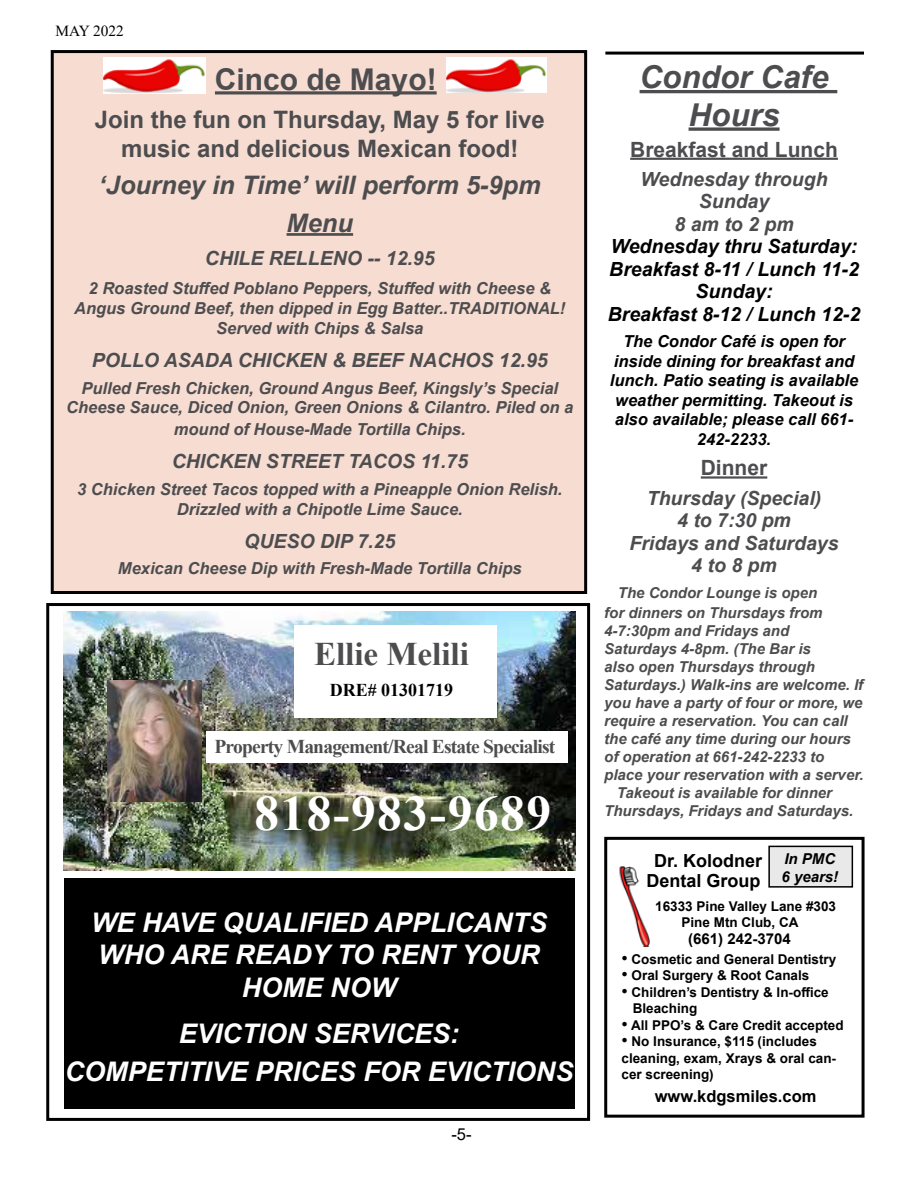
<style>
.page{position:relative;width:918px;height:1188px;background:#fff}
.page>*{position:absolute;margin:0;border:0;box-sizing:border-box;transform-origin:0 0}
.t1{font:700 49.5px "Times New Roman";letter-spacing:.03em;color:#fff}
.t2{font:700 33px "Times New Roman";color:#4d4d4f}
.t3{font:italic 700 31.5px/37.5px "Arial";color:#4d4d4f;text-align:center}
.t4{font:700 30px "Arial";color:#4d4d4f}
.t5{font:italic 700 27px/32.4px "Arial";color:#fff;text-align:center}
.t6{font:italic 700 25.5px/37.3px "Arial";color:#4d4d4f;text-align:center}
.t7{font:700 24px/28.8px "Arial";color:#4d4d4f;text-align:center}
.t8{font:700 21px "Arial";color:#4d4d4f}
.t9{font:italic 700 19.5px/22.5px "Arial";color:#4d4d4f;text-align:center}
.t10{font:italic 700 19.5px/22.5px "Arial";color:#000;text-align:center}
.t11{font:700 19.5px "Times New Roman";letter-spacing:-.04em;color:#4d4d4f}
.t12{font:700 18px/20px "Arial";color:#000;text-align:center}
.t13{font:700 18px "Times New Roman";color:#000}
.t14{font:italic 700 16.5px/19.8px "Arial";color:#4d4d4f;text-align:center}
.t15{font:italic 700 16.5px/19.5px "Arial";color:#000;text-align:center}
.t16{font:700 16.5px "Arial";color:#000}
.t17{font:16.5px "Arial";color:#000}
.t18{font:15.3px "Times New Roman";color:#000}
.t19{font:italic 700 15px/19.5px "Arial";color:#4d4d4f;text-align:center}
.t20{font:700 15px "Arial";color:#000}
.t21{font:italic 700 15px/18px "Arial";color:#000}
.t22{font:700 13.5px/16.5px "Arial";color:#000}
.s1{font-family:"Times New Roman";font-weight:400;font-size:18px}
</style>
<div class="page">
<div style="left:52px;top:52px;width:534px;height:540px;background:#f6dcd1"></div>
<div style="left:51px;top:50px;width:536px;height:544px;border:3px solid #000"></div>
<div style="left:64px;top:878px;width:510px;height:230px;background:#000"></div>
<img style="left:64px;top:612px;width:512px;height:259px">
<div style="left:206px;top:732px;width:362px;height:31px;background:#fff"></div>
<div style="left:294px;top:625px;width:202px;height:93px;background:#fff"></div>
<div style="left:46px;top:603px;width:544px;height:518px;border:3px solid #000"></div>
<hr style="left:640px;top:90px;width:197px;height:3px;background:#4d4d4f">
<svg style="left:689px;top:127px;width:91px;height:4px"></svg>
<hr style="left:630px;top:158px;width:208px;height:2px;background:#4d4d4f">
<hr style="left:701px;top:476px;width:66px;height:3px;background:#4d4d4f">
<hr style="left:605px;top:52px;width:259px;height:3px;background:#000">
<img style="left:107px;top:681px;width:95px;height:121px">
<img style="left:619px;top:867px;width:31px;height:80px">
<div style="left:604px;top:837px;width:261px;height:281px;border:3px solid #000"></div>
<div style="left:769px;top:846px;width:83px;height:41px;background:#e9e9ea"></div>
<div style="left:768px;top:846px;width:85px;height:42px;border:2px solid #000"></div>
<hr style="left:215px;top:91px;width:222px;height:3px;background:#4d4d4f">
<hr style="left:287px;top:233px;width:66px;height:3px;background:#4d4d4f">
<img style="left:446px;top:57px;width:100px;height:36px">
<img style="left:103px;top:57px;width:102px;height:36px">
<p class="t18" style="left:55px;top:20px;width:70px">MAY 2022</p>
<h3 class="t4" style="left:215px;top:58px;width:223px">Cinco de Mayo!</h3>
<h3 class="t7" style="left:95px;top:106px;width:452px">Join the fun on Thursday, May 5 for live music and delicious Mexican food!</h3>
<h3 class="t6" style="left:99px;top:168px;width:444px">‘Journey in Time’ will perform 5-9pm<br>Menu</h3>
<p class="t9" style="left:205px;top:247px;width:231px">CHILE RELLENO -- 12.95</p>
<p class="t14" style="left:74px;top:279px;width:493px">2 Roasted Stuffed Poblano Peppers, Stuffed with Cheese &amp;<br>Angus Ground Beef, then dipped in Egg Batter..TRADITIONAL!<br>Served with Chips &amp; Salsa</p>
<p class="t9" style="left:92px;top:350px;width:457px">POLLO ASADA CHICKEN &amp; BEEF NACHOS 12.95</p>
<p class="t14" style="left:66px;top:378px;width:509px">Pulled Fresh Chicken, Ground Angus Beef, Kingsly’s Special<br>Cheese Sauce, Diced Onion, Green Onions &amp; Cilantro. Piled on a</p>
<p class="t14" style="left:174px;top:420px;width:293px">mound of House-Made Tortilla Chips.</p>
<p class="t9" style="left:172px;top:451px;width:298px">CHICKEN STREET TACOS 11.75</p>
<p class="t14" style="left:77px;top:480px;width:487px">3 Chicken Street Tacos topped with a Pineapple Onion Relish.<br>Drizzled with a Chipotle Lime Sauce.</p>
<p class="t9" style="left:244px;top:530px;width:152px">QUESO DIP 7.25</p>
<p class="t14" style="left:118px;top:559px;width:405px">Mexican Cheese Dip with Fresh-Made Tortilla Chips</p>
<h2 class="t2" style="left:314px;top:630px;width:156px">Ellie Melili</h2>
<p class="t13" style="left:330px;top:677px;width:125px">DRE# 01301719</p>
<p class="t11" style="left:215px;top:732px;width:342px">Property Management/Real Estate Specialist</p>
<h1 class="t1" style="left:254px;top:778px;width:298px">818-983-9689</h1>
<h3 class="t5" style="left:91px;top:907px;width:458px">WE HAVE QUALIFIED APPLICANTS<br>WHO ARE READY TO RENT YOUR<br>HOME NOW</h3>
<h3 class="t5" style="left:65px;top:1016px;width:510px;line-height:37.5px">EVICTION SERVICES:<br>COMPETITIVE PRICES FOR EVICTIONS</h3>
<p class="t17" style="left:451px;top:1123px;width:22px">-5-</p>
<h3 class="t3" style="left:640px;top:59px;width:191px">Condor Cafe<br>Hours</h3>
<p class="t8" style="left:630px;top:134px;width:209px">Breakfast and Lunch</p>
<p class="t9" style="left:641px;top:168px;width:189px">Wednesday through<br>Sunday<br>8 am to 2 pm</p>
<p class="t10" style="left:608px;top:236px;width:254px">Wednesday thru Saturday:<br>Breakfast 8-11 / Lunch 11-2<br>Sunday:<br>Breakfast 8-12 / Lunch 12-2</p>
<p class="t15" style="left:610px;top:332px;width:250px">The Condor Café is open for inside dining for breakfast and lunch. Patio seating is available weather permitting. Takeout is also available; please call 661-<br>242-2233.</p>
<p class="t8" style="left:701px;top:453px;width:68px">Dinner</p>
<p class="t9" style="left:629px;top:487px;width:211px">Thursday (Special)<br>4 to 7:30 pm<br>Fridays and Saturdays<br>4 to 8 pm</p>
<p class="t19" style="left:604px;top:584px;width:220px">The Condor Lounge is open for dinners on Thursdays from</p>
<p class="t19" style="left:604px;top:621px;width:187px">4-7:30pm and Fridays and</p>
<p class="t19" style="left:604px;top:639px;width:208px">Saturdays 4-8pm. (The Bar is</p>
<p class="t19" style="left:604px;top:657px;width:212px">also open Thursdays through</p>
<p class="t19" style="left:604px;top:675px;width:260px">Saturdays.) Walk-ins are welcome. If</p>
<p class="t19" style="left:604px;top:693px;width:260px">you have a party of four or more, we</p>
<p class="t19" style="left:604px;top:711px;width:245px">require a reservation. You can call</p>
<p class="t19" style="left:604px;top:729px;width:248px">the café any time during our hours</p>
<p class="t19" style="left:604px;top:747px;width:222px">of operation at 661-242-2233 to</p>
<p class="t19" style="left:604px;top:765px;width:261px">place your reservation with a server.</p>
<p class="t19" style="left:617px;top:783px;width:217px">Takeout is available for dinner</p>
<p class="t19" style="left:604px;top:801px;width:251px">Thursdays, Fridays and Saturdays.</p>
<p class="t12" style="left:647px;top:851px;width:117px">Dr. Kolodner<br>Dental Group</p>
<p class="t22" style="left:682px;top:898px;width:156px;text-indent:-26px">16333 Pine Valley Lane #303<br>Pine Mtn Club, CA</p>
<p class="t20" style="left:688px;top:928px;width:104px">(661) 242-3704</p>
<p class="t22" style="left:622px;top:951px;width:216px"><span class="s1">•</span> Cosmetic and General Dentistry</p>
<p class="t22" style="left:622px;top:967px;width:189px"><span class="s1">•</span> Oral Surgery &amp; Root Canals</p>
<p class="t22" style="left:633px;top:984px;width:197px;text-indent:-11px"><span class="s1">•</span> Children’s Dentistry &amp; ln-office<br>Bleaching</p>
<p class="t22" style="left:622px;top:1017px;width:224px"><span class="s1">•</span> All PPO’s &amp; Care Credit accepted</p>
<p class="t22" style="left:622px;top:1033px;width:216px"><span class="s1">•</span> No Insurance, $115 (includes cleaning, exam, Xrays &amp; oral can&shy;cer screening)</p>
<p class="t16" style="left:655px;top:1085px;width:163px">www.kdgsmiles.com</p>
<p class="t21" style="left:781px;top:850px;width:58px">In PMC<br>6 years!</p>
</div>
